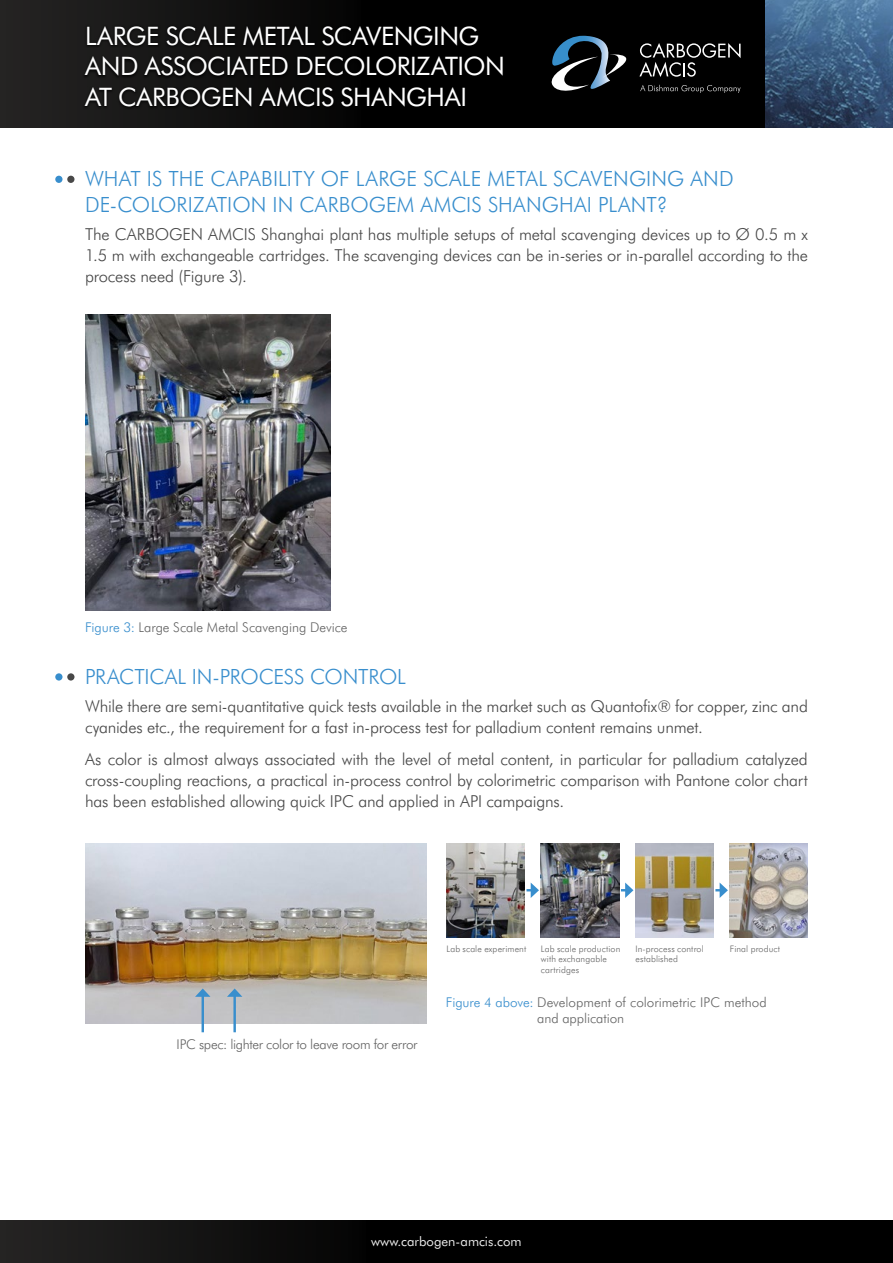
<style>
.page{position:relative;width:893px;height:1263px;background:#fff}
.page>*{position:absolute;margin:0;border:0;box-sizing:border-box;transform-origin:0 0}
.t1{font:25.5px/30.6px "Futura BT";letter-spacing:-.02em;color:#fff}
.t2{font:300 21px/25.2px "Futura BT";letter-spacing:.005em;color:#388ecd}
.t3{font:300 16.5px/21px "Futura BT";letter-spacing:-.01em;color:#484848;text-align:justify}
.t4{font:300 13.5px/16.2px "Futura BT";letter-spacing:-.005em;color:#656565}
.t5{font:300 13.5px "Futura BT";letter-spacing:-.025em;color:#656565}
.t6{font:13.05px "Futura BT";color:#ebebeb}
.t7{font:300 9px/10.8px "Futura BT";letter-spacing:.015em;color:#656565}
.s1{color:#388ecd}
</style>
<div class="page">
<svg style="left:0;top:0;width:765px;height:128px;background:#0b0a0a"></svg>
<img style="left:765px;top:0;width:128px;height:128px">
<svg style="left:549px;top:36px;width:192px;height:62px;background:#23272b"></svg>
<div style="left:82px;top:23px;width:423px;height:87px;background:#000;opacity:.7"></div>
<div style="left:0;top:1220px;width:893px;height:43px;background:linear-gradient(to right,#1b1a19,#000)"></div>
<div style="left:67px;top:176px;width:8px;height:7px;background:#484848;border-radius:50%"></div>
<div style="left:55px;top:176px;width:8px;height:7px;background:#388ecd;border-radius:50%"></div>
<div style="left:67px;top:673px;width:8px;height:7px;background:#484848;border-radius:50%"></div>
<div style="left:55px;top:673px;width:8px;height:7px;background:#388ecd;border-radius:50%"></div>
<img style="left:85px;top:843px;width:341px;height:181px">
<img style="left:541px;top:843px;width:78px;height:94px">
<img style="left:446px;top:843px;width:79px;height:94px">
<img style="left:635px;top:843px;width:78px;height:94px">
<img style="left:730px;top:843px;width:78px;height:94px">
<img style="left:85px;top:314px;width:245px;height:297px">
<svg style="left:526px;top:882px;width:13px;height:16px"></svg>
<hr style="left:202px;top:995px;width:2px;height:37px;background:#388ecd">
<svg style="left:195px;top:988px;width:15px;height:9px"></svg>
<hr style="left:233px;top:995px;width:3px;height:37px;background:#388ecd">
<svg style="left:227px;top:988px;width:15px;height:9px"></svg>
<svg style="left:621px;top:882px;width:12px;height:16px"></svg>
<svg style="left:715px;top:882px;width:13px;height:16px"></svg>
<h1 class="t1" style="left:85px;top:19px;width:421px">LARGE SCALE METAL SCAVENGING<br>AND ASSOCIATED DECOLORIZATION<br>AT CARBOGEN AMCIS SHANGHAI</h1>
<p class="t2" style="left:85px;top:166px;width:650px">WHAT IS THE CAPABILITY OF LARGE SCALE METAL SCAVENGING AND<br>DE-COLORIZATION IN CARBOGEM AMCIS SHANGHAI PLANT?</p>
<p class="t3" style="left:85px;top:223px;width:724px">The CARBOGEN AMCIS Shanghai plant has multiple setups of metal scavenging devices up to Ø 0.5 m x 1.5 m with exchangeable cartridges. The scavenging devices can be in-series or in-parallel according to the process need (Figure 3).</p>
<p class="t4" style="left:85px;top:619px;width:264px"><span class="s1">Figure 3:</span> Large Scale Metal Scavenging Device</p>
<p class="t2" style="left:85px;top:663px;width:322px">PRACTICAL IN-PROCESS CONTROL</p>
<p class="t3" style="left:85px;top:695px;width:724px">While there are semi-quantitative quick tests available in the market such as Quantofix® for copper, zinc and cyanides etc., the requirement for a fast in-process test for palladium content remains unmet.</p>
<p class="t3" style="left:85px;top:748px;width:724px">As color is almost always associated with the level of metal content, in particular for palladium catalyzed cross-coupling reactions, a practical in-process control by colorimetric comparison with Pantone color chart has been established allowing quick IPC and applied in API campaigns.</p>
<p class="t7" style="left:446px;top:943px;width:81px">Lab scale experiment</p>
<p class="t7" style="left:541px;top:943px;width:81px">Lab scale production with exchangable cartridges</p>
<p class="t7" style="left:635px;top:943px;width:70px">In-process control established</p>
<p class="t7" style="left:730px;top:943px;width:52px">Final product</p>
<p class="t5" style="left:177px;top:1035px;width:242px">IPC spec: lighter color to leave room for error</p>
<p class="t4" style="left:537px;top:994px;width:231px;text-indent:-91px"><span class="s1">Figure 4 above:</span> Development of colorimetric IPC method and application</p>
<p class="t6" style="left:371px;top:1233px;width:152px">www.carbogen-amcis.com</p>
</div>
